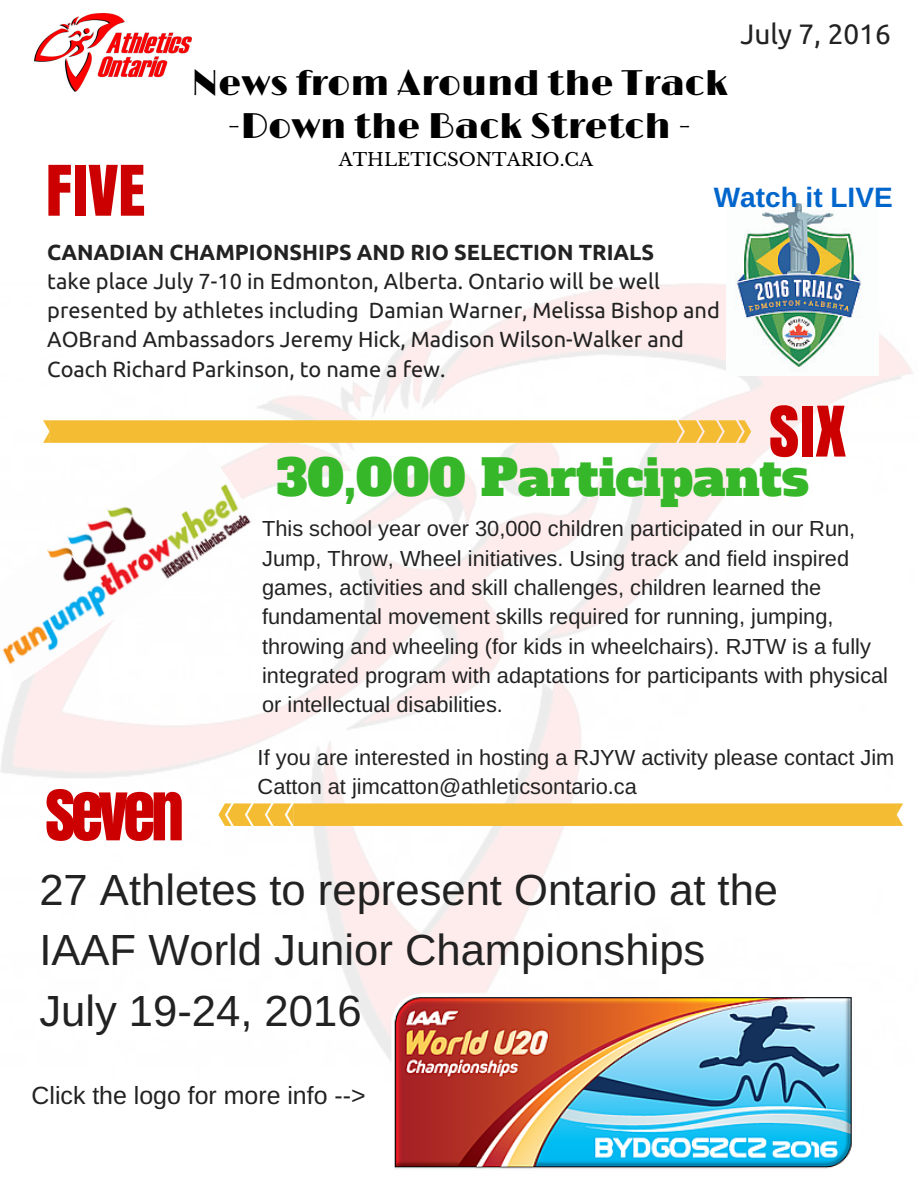
<style>
.page{position:relative;width:918px;height:1187px;background:#fff}
.page>*{position:absolute;margin:0;border:0;box-sizing:border-box;transform-origin:0 0}
.t1{font:65.4px "Anton";color:#c00}
.t2{font:49.8px "Alfa Slab One";color:#35b729}
.t3{font:43.65px/60.8px "Arimo";color:#222}
.t4{font:36px/42.8px "Limelight";color:#000;text-align:center}
.t5{font:700 28.05px "Arimo";color:#06c}
.t6{font:28.05px "Ubuntu";color:#222}
.t7{font:24.9px "Arimo";color:#222}
.t8{font:21.75px/29.2px "Arimo";color:#222}
.t9{font:21.75px/29.2px "Ubuntu";color:#222}
.t10{font:700 21.75px "Ubuntu";color:#222}
.t11{font:18.15px "Libre Baskerville";color:#000}
</style>
<div class="page">
<img style="left:0;top:284px;width:913px;height:773px">
<img style="left:727px;top:203px;width:152px;height:172px">
<svg style="left:43px;top:420px;width:708px;height:23px;background:#f4be3b"></svg>
<svg style="left:218px;top:803px;width:685px;height:22px;background:#f4be3b"></svg>
<img style="left:35px;top:13px;width:156px;height:79px">
<img style="left:0;top:443px;width:257px;height:239px">
<img style="left:388px;top:988px;width:484px;height:181px">
<h1 class="t1" style="left:46px;top:141px;width:101px">FIVE</h1>
<h3 class="t4" style="left:192px;top:63px;width:538px">News from Around the Track -Down the Back Stretch -</h3>
<p class="t11" style="left:339px;top:149px;width:256px">ATHLETICSONTARIO.CA</p>
<p class="t6" style="left:740px;top:17px;width:152px">July 7, 2016</p>
<p class="t5" style="left:714px;top:181px;width:180px">Watch it LIVE</p>
<p class="t10" style="left:47px;top:239px;width:609px">CANADIAN CHAMPIONSHIPS AND RIO SELECTION TRIALS</p>
<p class="t9" style="left:47px;top:266px;width:674px">take place July 7-10 in Edmonton, Alberta. Ontario will be well presented by athletes including Damian Warner, Melissa Bishop and AOBrand Ambassadors Jeremy Hick, Madison Wilson-Walker and Coach Richard Parkinson, to name a few.</p>
<h1 class="t1" style="left:45px;top:766px;width:141px">SEVEN</h1>
<h1 class="t1" style="left:769px;top:382px;width:79px">SIX</h1>
<h2 class="t2" style="left:277px;top:444px;width:534px">30,000 Participants</h2>
<p class="t8" style="left:262px;top:514px;width:627px">This school year over 30,000 children participated in our Run, Jump, Throw, Wheel initiatives. Using track and field inspired games, activities and skill challenges, children learned the fundamental movement skills required for running, jumping, throwing and wheeling (for kids in wheelchairs). RJTW is a fully integrated program with adaptations for participants with physical or intellectual disabilities.</p>
<p class="t8" style="left:258px;top:742px;width:638px">If you are interested in hosting a RJYW activity please contact Jim<br>Catton at jimcatton@athleticsontario.ca</p>
<h3 class="t3" style="left:39px;top:859px;width:740px">27 Athletes to represent Ontario at the<br>IAAF World Junior Championships<br>July 19-24, 2016</h3>
<p class="t7" style="left:32px;top:1081px;width:336px">Click the logo for more info --&gt;</p>
</div>
